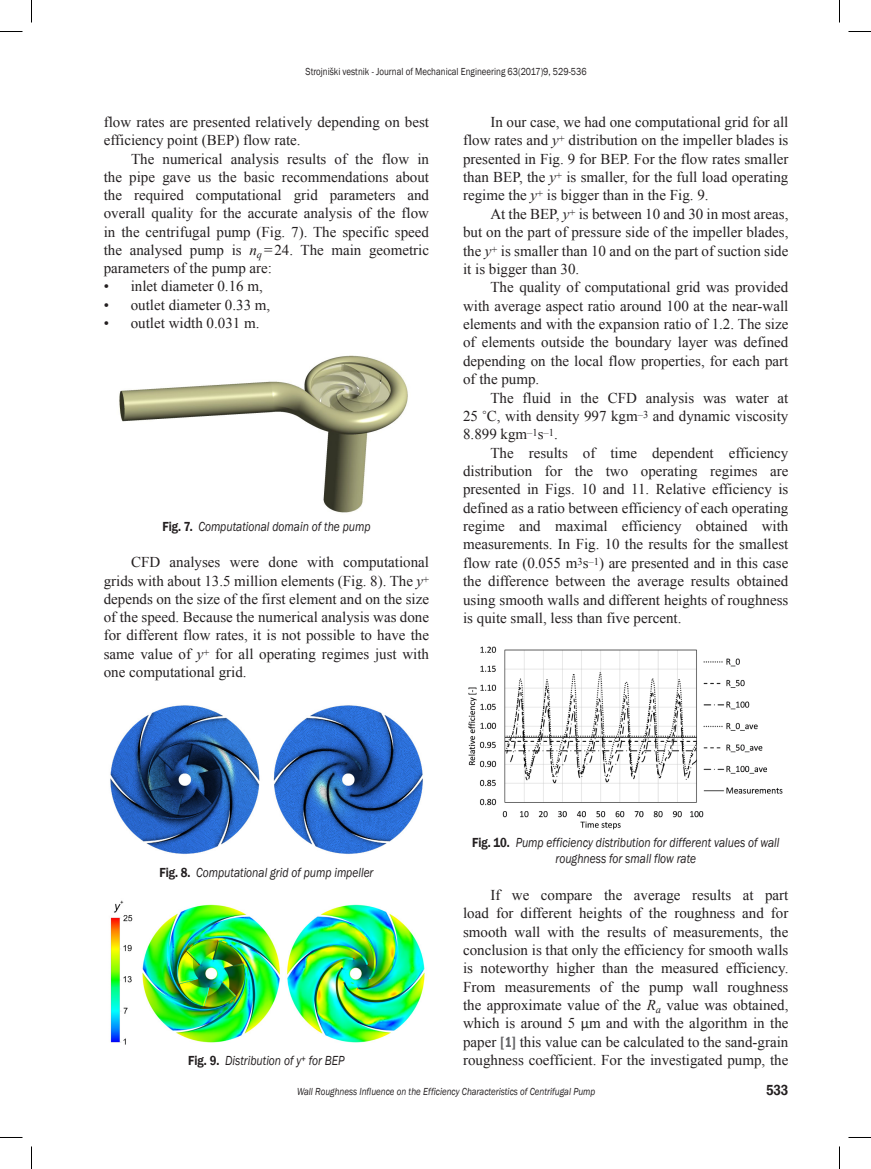
<style>
.page{position:relative;width:871px;height:1169px;background:#fff}
.page>*{position:absolute;margin:0;border:0;box-sizing:border-box;transform-origin:0 0}
.t1{font:15px/18.3px "Times New Roman";color:#231f20;text-align:justify}
.t2{font:600 15px "Franklin Gothic";color:#231f20;scale:.85 1}
.t3{font:italic 13.5px/16.5px "Franklin Gothic";color:#231f20;text-align:center;scale:.85 1}
.t4{font:italic 10.5px "Franklin Gothic";color:#231f20;scale:.85 1}
.t5{font:10.5px "Franklin Gothic";color:#231f20;scale:.85 1}
.s1{font-style:italic}
.s2{font-weight:600;font-style:normal}
.s3{font-family:"Calibri"}
.s4{font-family:"Franklin Gothic";font-weight:600;font-stretch:condensed;color:#636366}
</style>
<div class="page">
<img style="left:119px;top:355px;width:289px;height:158px">
<img style="left:110px;top:705px;width:313px;height:149px">
<img style="left:110px;top:900px;width:315px;height:145px">
<img style="left:468px;top:646px;width:315px;height:184px">
<svg style="left:0;top:31px;width:22px;height:1px"></svg>
<svg style="left:848px;top:31px;width:23px;height:1px"></svg>
<svg style="left:0;top:1137px;width:22px;height:1px"></svg>
<svg style="left:848px;top:1137px;width:23px;height:1px"></svg>
<svg style="left:31px;top:0;width:1px;height:23px"></svg>
<svg style="left:31px;top:1146px;width:1px;height:23px"></svg>
<svg style="left:839px;top:0;width:1px;height:23px"></svg>
<svg style="left:839px;top:1146px;width:1px;height:23px"></svg>
<p class="t5" style="left:306px;top:65px;width:332px">Strojniški vestnik - Journal of Mechanical Engineering 63(2017)9, 529-536</p>
<p class="t1" style="left:104px;top:112px;width:327px">flow rates are presented relatively depending on best efficiency point (BEP) flow rate.</p>
<p class="t1" style="left:104px;top:149px;width:327px;text-indent:27px">The numerical analysis results of the flow in the pipe gave us the basic recommendations about the required computational grid parameters and overall quality for the accurate analysis of the flow in the centrifugal pump (Fig. 7). The specific speed the analysed pump is <span class="s1">n</span><sub>q</sub> =24. The main geometric parameters of the pump are:</p>
<p class="t1" style="left:104px;top:277px;width:161px">• inlet diameter 0.16 m,</p>
<p class="t1" style="left:104px;top:295px;width:168px">• outlet diameter 0.33 m,</p>
<p class="t1" style="left:104px;top:313px;width:157px">• outlet width 0.031 m.</p>
<p class="t3" style="left:162px;top:518px;width:246px"><span class="s2">Fig. 7.</span> Computational domain of the pump</p>
<p class="t1" style="left:104px;top:553px;width:327px;text-indent:27px">CFD analyses were done with computational grids with about 13.5 million elements (Fig. 8). The <span class="s1">y</span><sup>+ </sup>depends on the size of the first element and on the size of the speed. Because the numerical analysis was done for different flow rates, it is not possible to have the same value of <span class="s1">y</span><sup>+</sup> for all operating regimes just with one computational grid.</p>
<p class="t1" style="left:463px;top:112px;width:327px;text-indent:27px">In our case, we had one computational grid for all flow rates and <span class="s1">y</span><sup>+</sup> distribution on the impeller blades is presented in Fig. 9 for BEP. For the flow rates smaller than BEP, the <span class="s1">y</span><sup>+</sup> is smaller, for the full load operating regime the <span class="s1">y</span><sup>+</sup> is bigger than in the Fig. 9.</p>
<p class="t1" style="left:463px;top:204px;width:327px;text-indent:27px">At the BEP, <span class="s1">y</span><sup>+</sup> is between 10 and 30 in most areas, but on the part of pressure side of the impeller blades, the <span class="s1">y</span><sup>+</sup> is smaller than 10 and on the part of suction side it is bigger than 30.</p>
<p class="t1" style="left:463px;top:278px;width:327px;text-indent:27px">The quality of computational grid was provided with average aspect ratio around 100 at the near-wall elements and with the expansion ratio of 1.2. The size of elements outside the boundary layer was defined depending on the local flow properties, for each part of the pump.</p>
<p class="t1" style="left:463px;top:388px;width:327px;text-indent:27px">The fluid in the CFD analysis was water at 25 <sup>°</sup>C, with density 997 kgm<sup>–</sup><sup>3</sup> and dynamic viscosity 8.899 kgm<sup>–</sup><sup>1</sup>s<sup>–</sup><sup>1</sup>.</p>
<p class="t1" style="left:463px;top:443px;width:327px;text-indent:27px">The results of time dependent efficiency distribution for the two operating regimes are presented in Figs. 10 and 11. Relative efficiency is defined as a ratio between efficiency of each operating regime and maximal efficiency obtained with measurements. In Fig. 10 the results for the smallest flow rate (0.055 m<sup>3</sup>s<sup>–</sup><sup>1</sup>) are presented and in this case the difference between the average results obtained using smooth walls and different heights of roughness is quite small, less than five percent.</p>
<p class="t3" style="left:159px;top:864px;width:253px"><span class="s2">Fig. 8.</span> Computational grid of pump impeller</p>
<p class="t3" style="left:188px;top:1052px;width:186px"><span class="s2">Fig. 9.</span> Distribution of y<sup>+</sup> for BEP</p>
<p class="t3" style="left:472px;top:834px;width:363px"><span class="s2">Fig. 10.</span> Pump efficiency distribution for different values of wall roughness for small flow rate</p>
<p class="t1" style="left:463px;top:885px;width:327px;text-indent:27px">If we compare the average results at part load for different heights of the roughness and for smooth wall with the results of measurements, the conclusion is that only the efficiency for smooth walls is noteworthy higher than the measured efficiency.<br>From measurements of the pump wall roughness the approximate value of the <span class="s1">R</span><sub>a</sub> value was obtained, which is around 5 <span class="s3">μ</span>m and with the algorithm in the paper <span class="s4">[1]</span> this value can be calculated to the sand-grain roughness coefficient. For the investigated pump, the</p>
<p class="t4" style="left:297px;top:1084px;width:352px">Wall Roughness Influence on the Efficiency Characteristics of Centrifugal Pump</p>
<p class="t2" style="left:766px;top:1080px;width:28px">533</p>
</div>
